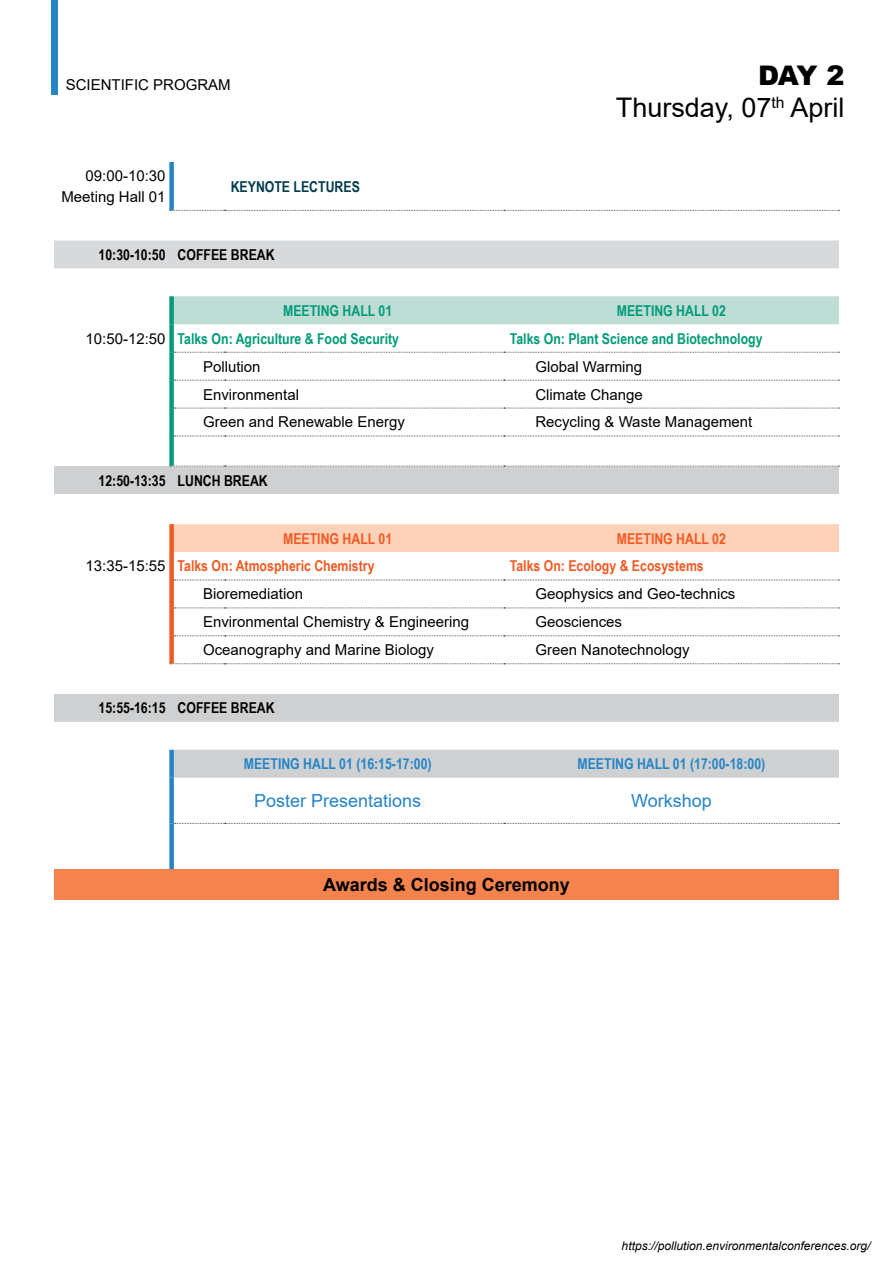
<style>
.page{position:relative;width:893px;height:1263px;background:#fff}
.page>*{position:absolute;margin:0;border:0;box-sizing:border-box;transform-origin:0 0}
.t1{font:27px/32.4px "Arial";color:#000;text-align:right}
.t2{font:18px "Arial";color:#2484c6}
.t3{font:700 18px "Arial";color:#000}
.t4{font:15px/20.4px "Arial";color:#000;text-align:right}
.t5{font:700 15px "Arial Narrow";color:#009b79}
.t6{font:700 15px "Arial Narrow";color:#f15a22}
.t7{font:700 15px "Arial Narrow";color:#000}
.t8{font:700 15px "Arial Narrow";color:#2484c6}
.t9{font:700 15px "Arial Narrow";color:#013c4c}
.t10{font:italic 12px "Arial";color:#000}
.s1{font-weight:900}
.s2{font-family:"Arial";font-weight:400;color:#000}
</style>
<div class="page">
<div style="left:54px;top:240px;width:785px;height:28px;background:#d7d9da"></div>
<div style="left:174px;top:296px;width:665px;height:28px;background:#beddd4"></div>
<svg style="left:54px;top:466px;width:785px;height:312px"></svg>
<div style="left:174px;top:524px;width:665px;height:28px;background:#fdd2b9"></div>
<div style="left:54px;top:869px;width:785px;height:30px;background:#f5834e"></div>
<div style="left:169px;top:552px;width:5px;height:28px;background:#f15a22"></div>
<div style="left:169px;top:324px;width:5px;height:28px;background:#009b79"></div>
<svg style="left:170px;top:210px;width:670px;height:1px"></svg>
<svg style="left:174px;top:352px;width:666px;height:1px"></svg>
<div style="left:169px;top:352px;width:5px;height:28px;background:#009b79"></div>
<div style="left:169px;top:380px;width:5px;height:28px;background:#009b79"></div>
<svg style="left:174px;top:380px;width:666px;height:1px"></svg>
<div style="left:169px;top:408px;width:5px;height:28px;background:#009b79"></div>
<div style="left:169px;top:436px;width:5px;height:30px;background:#009b79"></div>
<svg style="left:174px;top:408px;width:666px;height:1px"></svg>
<svg style="left:174px;top:436px;width:666px;height:1px"></svg>
<svg style="left:170px;top:466px;width:670px;height:1px"></svg>
<svg style="left:174px;top:580px;width:666px;height:1px"></svg>
<svg style="left:174px;top:607px;width:666px;height:1px"></svg>
<svg style="left:174px;top:635px;width:666px;height:1px"></svg>
<svg style="left:170px;top:663px;width:670px;height:1px"></svg>
<svg style="left:174px;top:823px;width:666px;height:1px"></svg>
<div style="left:169px;top:524px;width:5px;height:28px;background:#f15a22"></div>
<div style="left:169px;top:580px;width:5px;height:28px;background:#f15a22"></div>
<div style="left:169px;top:608px;width:5px;height:28px;background:#f15a22"></div>
<div style="left:169px;top:636px;width:5px;height:27px;background:#f15a22"></div>
<div style="left:169px;top:296px;width:5px;height:28px;background:#009b79"></div>
<div style="left:169px;top:162px;width:5px;height:48px;background:#2484c6"></div>
<div style="left:169px;top:750px;width:5px;height:28px;background:#2484c6"></div>
<div style="left:169px;top:778px;width:5px;height:45px;background:#2484c6"></div>
<div style="left:169px;top:823px;width:5px;height:46px;background:#2484c6"></div>
<div style="left:51px;top:0;width:7px;height:94px;background:#2484c6"></div>
<p class="t4" style="left:66px;top:75px;width:167px">SCIENTIFIC PROGRAM</p>
<p class="t4" style="left:61px;top:166px;width:106px">09:00-10:30<br>Meeting Hall 01</p>
<p class="t9" style="left:231px;top:175px;width:131px">KEYNOTE LECTURES</p>
<p class="t7" style="left:99px;top:243px;width:178px">10:30-10:50 COFFEE BREAK</p>
<h1 class="t1" style="left:616px;top:59px;width:230px"><span class="s1">DAY 2<br></span>Thursday, 07<sup>th</sup> April</h1>
<p class="t5" style="left:283px;top:299px;width:111px">MEETING HALL 01</p>
<p class="t5" style="left:617px;top:299px;width:111px">MEETING HALL 02</p>
<p class="t5" style="left:86px;top:327px;width:315px"><span class="s2">10:50-12:50</span> Talks On: Agriculture &amp; Food Security</p>
<p class="t5" style="left:510px;top:327px;width:254px">Talks On: Plant Science and Biotechnology</p>
<p class="t4" style="left:203px;top:356px;width:59px">Pollution</p>
<p class="t4" style="left:535px;top:356px;width:108px">Global Warming</p>
<p class="t4" style="left:203px;top:384px;width:97px">Environmental</p>
<p class="t4" style="left:535px;top:384px;width:109px">Climate Change</p>
<p class="t4" style="left:203px;top:412px;width:203px">Green and Renewable Energy</p>
<p class="t4" style="left:535px;top:412px;width:219px">Recycling &amp; Waste Management</p>
<p class="t7" style="left:99px;top:469px;width:171px">12:50-13:35 LUNCH BREAK</p>
<p class="t6" style="left:283px;top:527px;width:111px">MEETING HALL 01</p>
<p class="t6" style="left:617px;top:527px;width:111px">MEETING HALL 02</p>
<p class="t6" style="left:86px;top:555px;width:290px"><span class="s2">13:35-15:55</span> Talks On: Atmospheric Chemistry</p>
<p class="t6" style="left:510px;top:555px;width:195px">Talks On: Ecology &amp; Ecosystems</p>
<p class="t4" style="left:203px;top:584px;width:102px">Bioremediation</p>
<p class="t4" style="left:535px;top:584px;width:202px">Geophysics and Geo-technics</p>
<p class="t4" style="left:203px;top:612px;width:267px">Environmental Chemistry &amp; Engineering</p>
<p class="t4" style="left:535px;top:612px;width:88px">Geosciences</p>
<p class="t4" style="left:203px;top:640px;width:232px">Oceanography and Marine Biology</p>
<p class="t4" style="left:535px;top:640px;width:156px">Green Nanotechnology</p>
<p class="t7" style="left:99px;top:697px;width:178px">15:55-16:15 COFFEE BREAK</p>
<p class="t8" style="left:244px;top:752px;width:189px">MEETING HALL 01 (16:15-17:00)</p>
<p class="t8" style="left:577px;top:752px;width:189px">MEETING HALL 01 (17:00-18:00)</p>
<p class="t2" style="left:254px;top:788px;width:169px">Poster Presentations</p>
<p class="t2" style="left:631px;top:788px;width:82px">Workshop</p>
<p class="t3" style="left:323px;top:872px;width:248px">Awards &amp; Closing Ceremony</p>
<p class="t10" style="left:622px;top:1238px;width:250px">https://pollution.environmentalconferences.org/</p>
</div>
